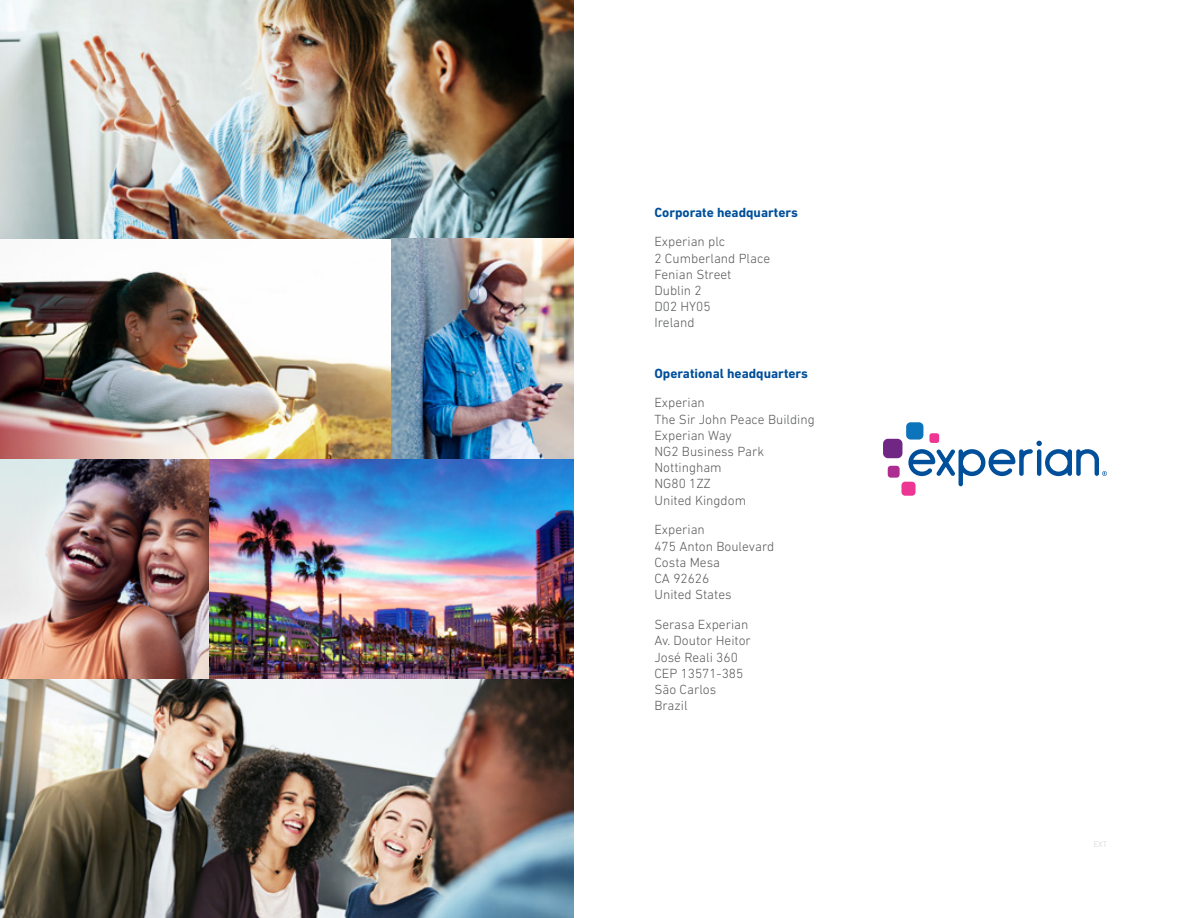
<style>
.page{position:relative;width:1188px;height:918px;background:#fff}
.page>*{position:absolute;margin:0;border:0;box-sizing:border-box;transform-origin:0 0}
.t1{font:300 13.5px/16.2px "DIN Next W1 G";color:#58595b}
.t2{font:700 13.5px "DIN Next W1 G";color:#004f9a}
.t3{font:300 8.25px "DIN Next W1 G";color:#d1d3d4}
</style>
<div class="page">
<img style="left:0;top:0;width:574px;height:918px">
<div style="left:906px;top:423px;width:17px;height:17px;background:#0b74bb;border-radius:4px"></div>
<div style="left:883px;top:439px;width:19px;height:19px;background:#702784;border-radius:5px"></div>
<div style="left:888px;top:466px;width:12px;height:12px;background:#ad2e91;border-radius:3px"></div>
<div style="left:901px;top:482px;width:15px;height:13px;background:#ed3694;border-radius:4px"></div>
<div style="left:929px;top:433px;width:10px;height:10px;background:#ed3694;border-radius:3px"></div>
<svg style="left:908px;top:441px;width:199px;height:45px"></svg>
<p class="t2" style="left:654px;top:204px;width:145px">Corporate headquarters</p>
<p class="t1" style="left:654px;top:234px;width:117px">Experian plc<br>2 Cumberland Place<br>Fenian Street<br>Dublin 2<br>D02 HY05<br>Ireland</p>
<p class="t2" style="left:654px;top:365px;width:155px">Operational headquarters</p>
<p class="t1" style="left:654px;top:395px;width:162px">Experian<br>The Sir John Peace Building<br>Experian Way<br>NG2 Business Park<br>Nottingham<br>NG80 1ZZ<br>United Kingdom</p>
<p class="t1" style="left:654px;top:522px;width:121px">Experian<br>475 Anton Boulevard<br>Costa Mesa<br>CA 92626<br>United States</p>
<p class="t1" style="left:654px;top:616px;width:98px">Serasa Experian<br>Av. Doutor Heitor<br>José Reali 360<br>CEP 13571-385<br>São Carlos<br>Brazil</p>
<p class="t3" style="left:1094px;top:839px;width:15px">EXT</p>
</div>
